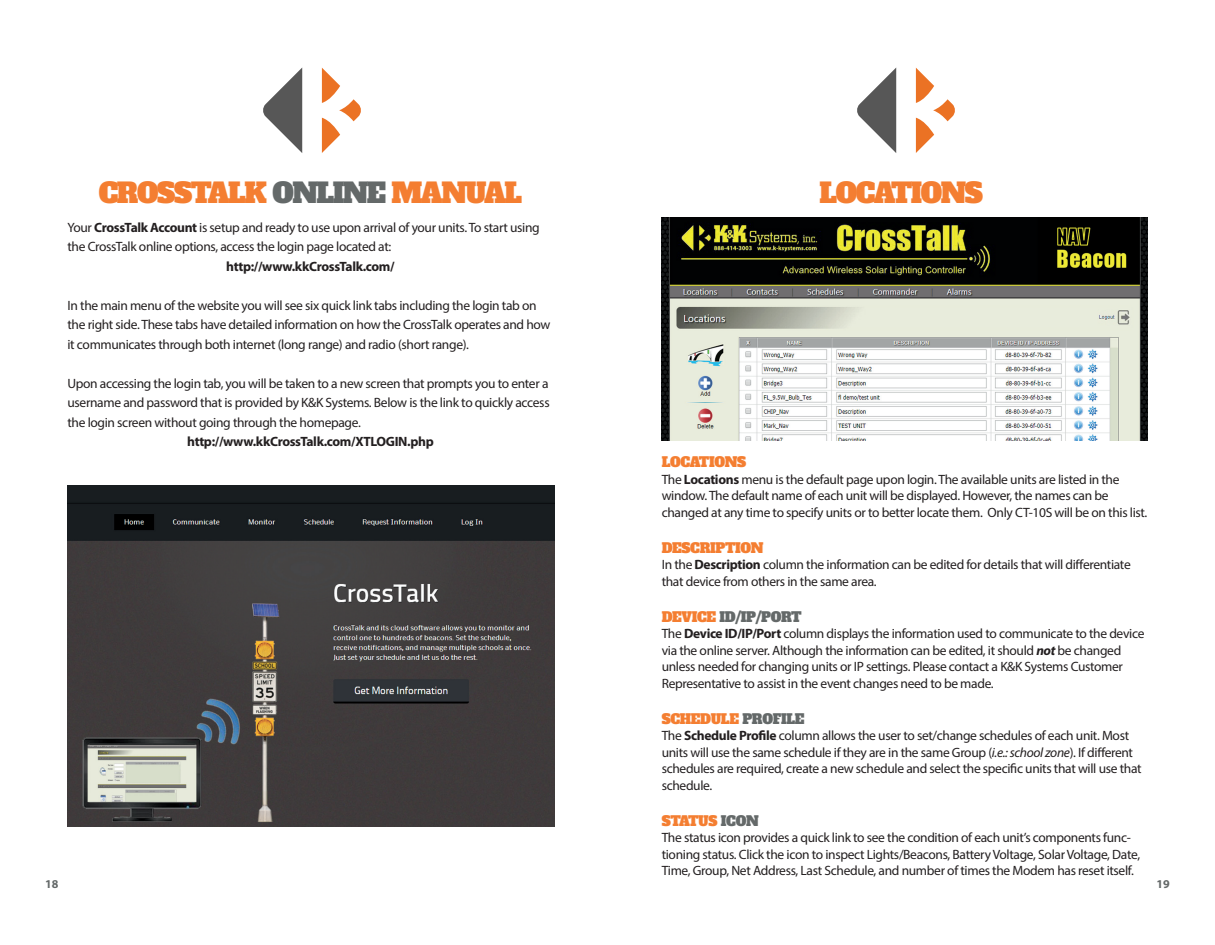
<style>
.page{position:relative;width:1215px;height:945px;background:#fff}
.page>*{position:absolute;margin:0;border:0;box-sizing:border-box;transform-origin:0 0}
.t1{font:27px "Alfa Slab One";letter-spacing:-.05em;color:#f47e31}
.t2{font:13.5px/16.5px "Myriad Pro";letter-spacing:-.025em;color:#231f20}
.t3{font:700 13.5px "Myriad Pro";letter-spacing:-.025em;color:#231f20}
.t4{font:13.5px "Alfa Slab One";letter-spacing:-.025em;color:#f47e31}
.t5{font:13.5px "Alfa Slab One";letter-spacing:-.025em;color:#646969}
.t6{font:700 12px "Myriad Pro";color:#646969}
.s1{color:#646969}
.s2{font-weight:700}
.s3{color:#f47e31}
.s4{font-weight:700;font-style:italic}
.s5{font-style:italic}
</style>
<div class="page">
<svg style="left:263px;top:68px;width:39px;height:85px"></svg>
<svg style="left:322px;top:68px;width:39px;height:85px"></svg>
<svg style="left:857px;top:68px;width:39px;height:85px"></svg>
<svg style="left:916px;top:68px;width:39px;height:85px"></svg>
<img style="left:68px;top:486px;width:487px;height:341px">
<img style="left:662px;top:217px;width:486px;height:223px">
<h1 class="t1" style="left:99px;top:170px;width:425px">CROSSTALK <span class="s1">ONLINE</span> MANUAL</h1>
<p class="t2" style="left:68px;top:217px;width:474px;line-height:19.5px">Your <span class="s2">CrossTalk Account</span> is setup and ready to use upon arrival of your units. To start using the CrossTalk online options, access the login page located at:</p>
<p class="t3" style="left:226px;top:258px;width:170px">http://www.kkCrossTalk.com/</p>
<p class="t2" style="left:68px;top:295px;width:485px;line-height:19.5px">In the main menu of the website you will see six quick link tabs including the login tab on the right side. These tabs have detailed information on how the CrossTalk operates and how it communicates through both internet (long range) and radio (short range).</p>
<p class="t2" style="left:68px;top:373px;width:484px;line-height:19.5px;text-align:justify">Upon accessing the login tab, you will be taken to a new screen that prompts you to enter a username and password that is provided by K&amp;K Systems. Below is the link to quickly access the login screen without going through the homepage.</p>
<p class="t3" style="left:187px;top:433px;width:248px">http://www.kkCrossTalk.com/XTLOGIN.php</p>
<h1 class="t1" style="left:820px;top:170px;width:165px">LOCATIONS</h1>
<p class="t4" style="left:662px;top:450px;width:86px">LOCATIONS</p>
<p class="t2" style="left:662px;top:471px;width:487px">The <span class="s2">Locations</span> menu is the default page upon login. The available units are listed in the window. The default name of each unit will be displayed. However, the names can be changed at any time to specify units or to better locate them. Only CT-10S will be on this list.</p>
<p class="t4" style="left:662px;top:536px;width:103px">DESCRIPTION</p>
<p class="t2" style="left:662px;top:556px;width:471px">In the <span class="s2">Description</span> column the information can be edited for details that will differentiate that device from others in the same area.</p>
<p class="t5" style="left:662px;top:605px;width:141px"><span class="s3">DEVICE</span> ID/IP/PORT</p>
<p class="t2" style="left:662px;top:625px;width:484px">The <span class="s2">Device ID/IP/Port</span> column displays the information used to communicate to the device via the online server. Although the information can be edited, it should <span class="s4">not</span> be changed unless needed for changing units or IP settings. Please contact a K&amp;K Systems Customer Representative to assist in the event changes need to be made.</p>
<p class="t4" style="left:662px;top:707px;width:144px">SCHEDULE <span class="s1">PROFILE</span></p>
<p class="t2" style="left:662px;top:727px;width:481px">The <span class="s2">Schedule Profile</span> column allows the user to set/change schedules of each unit. Most units will use the same schedule if they are in the same Group (<span class="s5">i.e.: school zone</span>). If different schedules are required, create a new schedule and select the specific units that will use that schedule.</p>
<p class="t4" style="left:662px;top:809px;width:99px">STATUS <span class="s1">ICON</span></p>
<p class="t2" style="left:662px;top:829px;width:480px">The status icon provides a quick link to see the condition of each unit’s components func&shy;tioning status. Click the icon to inspect Lights/Beacons, Battery Voltage, Solar Voltage, Date,<br>Time, Group, Net Address, Last Schedule, and number of times the Modem has reset itself.</p>
<p class="t6" style="left:45px;top:876px;width:15px">18</p>
<p class="t6" style="left:1156px;top:876px;width:15px">19</p>
</div>
